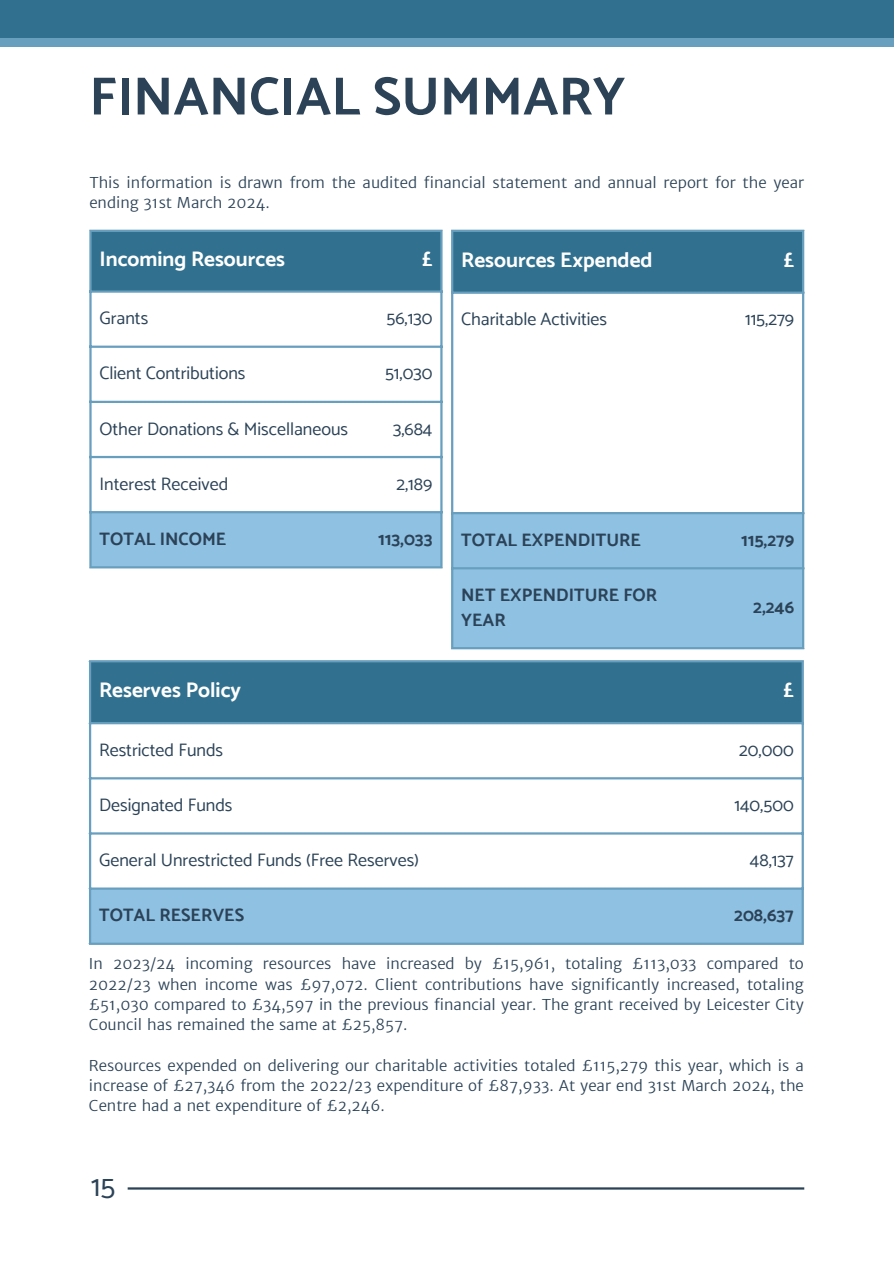
<style>
.page{position:relative;width:894px;height:1264px;background:#fff}
.page>*{position:absolute;margin:0;border:0;box-sizing:border-box;transform-origin:0 0}
.t1{font:700 54px "Catamaran";color:#2b4257}
.t2{font:30px "Catamaran";color:#2b4257}
.t3{font:700 21px "Catamaran";color:#fff}
.t4{font:18px "Catamaran";color:#2b4257}
.t5{font:700 18px/24.8px "Catamaran";color:#2b4257}
.t6{font:300 15px/20.2px "Merriweather Sans";color:#2b4257;text-align:justify}
</style>
<div class="page">
<div style="left:0;top:0;width:893px;height:43px;background:#31708e"></div>
<hr style="left:128px;top:1187px;width:676px;height:2px;background:#2b4257">
<div style="left:92px;top:232px;width:348px;height:58px;background:#31708e"></div>
<div style="left:92px;top:513px;width:348px;height:53px;background:#8fc1e3"></div>
<hr style="left:89px;top:232px;width:3px;height:334px;background:#689fbf">
<hr style="left:440px;top:232px;width:2px;height:334px;background:#689fbf">
<hr style="left:89px;top:230px;width:353px;height:2px;background:#689fbf">
<hr style="left:89px;top:290px;width:353px;height:3px;background:#689fbf">
<hr style="left:89px;top:345px;width:353px;height:3px;background:#689fbf">
<hr style="left:89px;top:401px;width:353px;height:2px;background:#689fbf">
<hr style="left:89px;top:456px;width:353px;height:2px;background:#689fbf">
<hr style="left:89px;top:511px;width:353px;height:2px;background:#689fbf">
<hr style="left:89px;top:566px;width:353px;height:2px;background:#689fbf">
<div style="left:453px;top:232px;width:348px;height:59px;background:#31708e"></div>
<div style="left:453px;top:514px;width:348px;height:133px;background:#8fc1e3"></div>
<hr style="left:451px;top:232px;width:2px;height:415px;background:#689fbf">
<hr style="left:801px;top:232px;width:3px;height:415px;background:#689fbf">
<hr style="left:451px;top:230px;width:353px;height:2px;background:#689fbf">
<hr style="left:451px;top:291px;width:353px;height:3px;background:#689fbf">
<hr style="left:451px;top:512px;width:353px;height:2px;background:#689fbf">
<hr style="left:451px;top:567px;width:353px;height:2px;background:#689fbf">
<hr style="left:451px;top:647px;width:353px;height:2px;background:#689fbf">
<div style="left:91px;top:662px;width:710px;height:60px;background:#31708e"></div>
<svg style="left:91px;top:834px;width:710px;height:108px"></svg>
<hr style="left:89px;top:662px;width:2px;height:280px;background:#689fbf">
<hr style="left:801px;top:662px;width:2px;height:280px;background:#689fbf">
<hr style="left:89px;top:660px;width:714px;height:2px;background:#689fbf">
<hr style="left:89px;top:722px;width:714px;height:2px;background:#689fbf">
<hr style="left:89px;top:777px;width:714px;height:2px;background:#689fbf">
<hr style="left:89px;top:832px;width:714px;height:2px;background:#689fbf">
<hr style="left:89px;top:887px;width:714px;height:2px;background:#689fbf">
<hr style="left:89px;top:942px;width:714px;height:2px;background:#689fbf">
<div style="left:0;top:38px;width:893px;height:9px;background:#689fbf"></div>
<p class="t1" style="left:89px;top:64px;width:537px">FINANCIAL SUMMARY</p>
<p class="t6" style="left:89px;top:172px;width:716px">This information is drawn from the audited financial statement and annual report for the year ending 31st March 2024.</p>
<h1 class="t3" style="left:99px;top:246px;width:187px">Incoming Resources</h1>
<p class="t3" style="left:421px;top:246px;width:12px">£</p>
<p class="t4" style="left:99px;top:307px;width:50px">Grants</p>
<p class="t4" style="left:386px;top:307px;width:47px">56,130</p>
<p class="t4" style="left:99px;top:362px;width:147px">Client Contributions</p>
<p class="t4" style="left:385px;top:362px;width:49px">51,030</p>
<p class="t4" style="left:99px;top:418px;width:250px">Other Donations &amp; Miscellaneous</p>
<p class="t4" style="left:393px;top:418px;width:41px">3,684</p>
<p class="t4" style="left:99px;top:473px;width:130px">Interest Received</p>
<p class="t4" style="left:396px;top:473px;width:37px">2,189</p>
<p class="t5" style="left:99px;top:526px;width:128px">TOTAL INCOME</p>
<p class="t5" style="left:378px;top:526px;width:56px">113,033</p>
<p class="t3" style="left:461px;top:247px;width:193px">Resources Expended</p>
<p class="t3" style="left:783px;top:247px;width:12px">£</p>
<p class="t4" style="left:461px;top:308px;width:147px">Charitable Activities</p>
<p class="t4" style="left:744px;top:308px;width:51px">115,279</p>
<p class="t5" style="left:461px;top:527px;width:181px">TOTAL EXPENDITURE</p>
<p class="t5" style="left:740px;top:527px;width:55px">115,279</p>
<p class="t5" style="left:461px;top:582px;width:197px">NET EXPENDITURE FOR<br>YEAR</p>
<p class="t5" style="left:753px;top:594px;width:42px">2,246</p>
<p class="t3" style="left:99px;top:677px;width:144px">Reserves Policy</p>
<p class="t3" style="left:782px;top:677px;width:12px">£</p>
<p class="t4" style="left:99px;top:739px;width:126px">Restricted Funds</p>
<p class="t4" style="left:739px;top:739px;width:56px">20,000</p>
<p class="t4" style="left:99px;top:794px;width:135px">Designated Funds</p>
<p class="t4" style="left:734px;top:794px;width:61px">140,500</p>
<p class="t4" style="left:99px;top:849px;width:321px">General Unrestricted Funds (Free Reserves)</p>
<p class="t4" style="left:749px;top:849px;width:45px">48,137</p>
<p class="t5" style="left:99px;top:902px;width:147px">TOTAL RESERVES</p>
<p class="t5" style="left:734px;top:902px;width:61px">208,637</p>
<p class="t6" style="left:89px;top:953px;width:716px">In 2023/24 incoming resources have increased by £15,961, totaling £113,033 compared to 2022/23 when income was £97,072. Client contributions have significantly increased, totaling £51,030 compared to £34,597 in the previous financial year. The grant received by Leicester City Council has remained the same at £25,857.</p>
<p class="t6" style="left:89px;top:1055px;width:716px">Resources expended on delivering our charitable activities totaled £115,279 this year, which is a increase of £27,346 from the 2022/23 expenditure of £87,933. At year end 31st March 2024, the Centre had a net expenditure of £2,246.</p>
<p class="t2" style="left:91px;top:1167px;width:26px">15</p>
</div>
